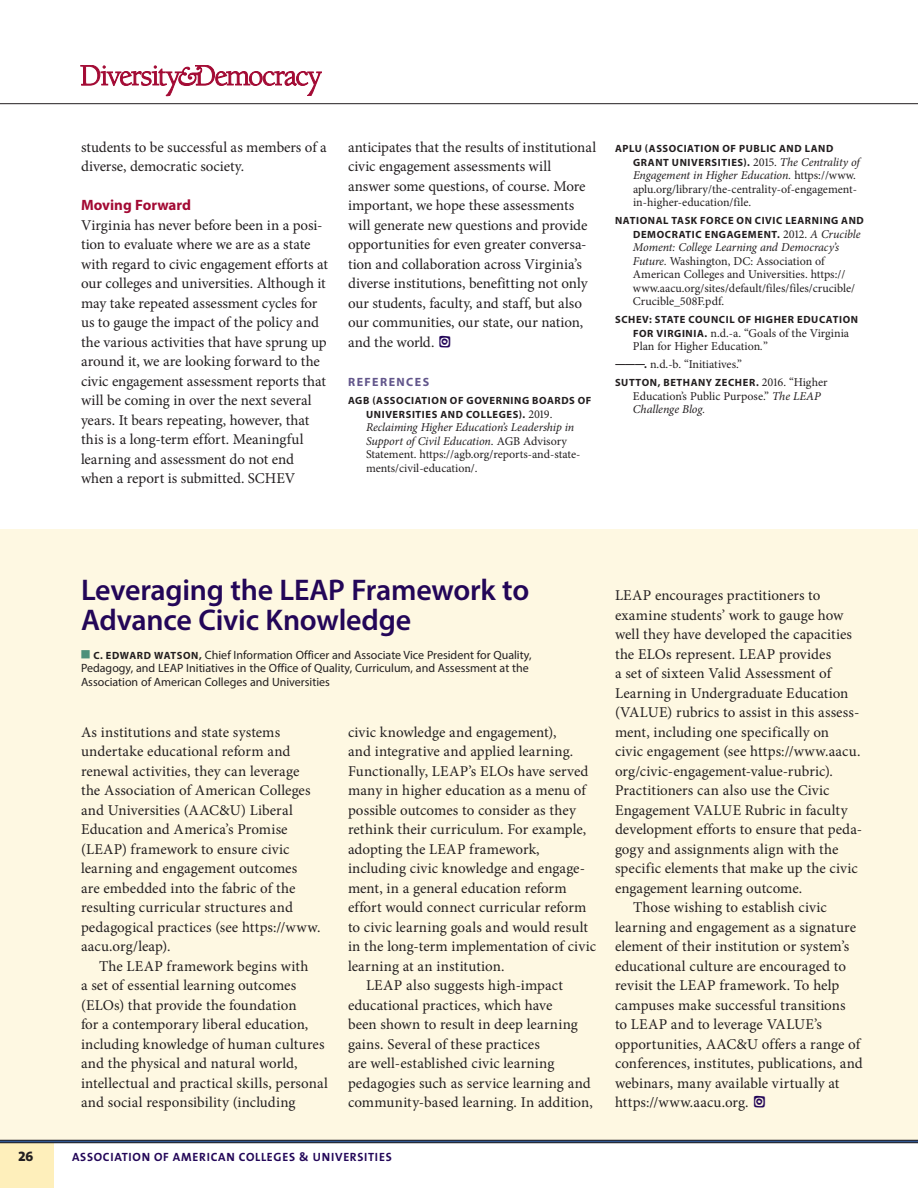
<style>
.page{position:relative;width:918px;height:1188px;background:#fff}
.page>*{position:absolute;margin:0;border:0;box-sizing:border-box;transform-origin:0 0}
.Article_Title_No_Col{font:600 30px/30px "Myriad Pro";letter-spacing:-.005em;color:#230658}
.Article_Text{font:15px/19.5px "Minion Pro";letter-spacing:.005em;color:#231f20}
.Article_Text_1st_Par{font:15px/19.5px "Minion Pro";letter-spacing:-.005em;color:#231f20}
.Article_Subhead_1__r{font:700 15px "Myriad Pro";color:#a30a34}
.t1{font:800 14.25px "The Sans B8";color:#231f20}
.Reference_Text__nest{font:12px/13.5px "Minion Pro";color:#231f20}
.Author_Byline__neste{font:12px/13.5px "Myriad Pro";color:#231f20}
.t2{font:700 12px "The Sans B7";letter-spacing:.06em;color:#230658}
.Reference_Subhead{font:700 12px "Myriad Pro";letter-spacing:.12em;color:#61558a}
.Reference_Text__nest-2{font:700 10.5px/13.5px "Myriad Pro";letter-spacing:.06em;color:#231f20}
.s1{font-family:"Minion Pro";font-weight:400;font-size:12px}
.s2{font-style:italic}
.s3{font-family:"Minion Pro";font-weight:400;font-style:italic;font-size:12px}
.s4{font-family:"Myriad Pro";font-weight:700;font-size:10.5px}
.s5{font-weight:700;font-size:10.5px}
</style>
<div class="page">
<div style="left:0;top:1142px;width:54px;height:46px;background:#feefbb"></div>
<div style="left:0;top:529px;width:918px;height:613px;background:#fef8e2"></div>
<hr style="left:917px;top:104px;width:1px;height:1036px;background:#d2e2dc">
<hr style="left:0;top:1140px;width:918px;height:3px;background:#305691">
<hr style="left:0;top:1140px;width:918px;height:1px;background:#231f20">
<hr style="left:0;top:1142px;width:918px;height:1px;background:#231f20">
<hr style="left:0;top:103px;width:918px;height:1px;background:#231f20">
<svg style="left:81px;top:65px;width:241px;height:31px"></svg>
<p class="Article_Text" style="left:81px;top:137px;width:247px">students to be successful as members of a diverse, democratic society.</p>
<p class="Article_Subhead_1__r" style="left:81px;top:195px;width:112px">Moving Forward</p>
<p class="Article_Text_1st_Par" style="left:81px;top:215px;width:249px">Virginia has never before been in a posi&shy;tion to evaluate where we are as a state with regard to civic engagement efforts at our colleges and universities. Although it may take repeated assessment cycles for us to gauge the impact of the policy and the various activities that have sprung up around it, we are looking forward to the civic engagement assessment reports that will be coming in over the next several years. It bears repeating, however, that this is a long-term effort. Meaningful learning and assessment do not end when a report is submitted. SCHEV</p>
<p class="Article_Text_1st_Par" style="left:348px;top:137px;width:250px">anticipates that the results of institutional civic engagement assessments will answer some questions, of course. More important, we hope these assessments will generate new questions and provide opportunities for even greater conversa&shy;tion and collaboration across Virginia’s diverse institutions, benefitting not only our students, faculty, and staff, but also our communities, our state, our nation, and the world.</p>
<p class="Reference_Subhead" style="left:348px;top:374px;width:83px">REFERENCES</p>
<p class="Reference_Text__nest-2" style="left:366px;top:394px;width:227px;text-indent:-18px">AGB (ASSOCIATION OF GOVERNING BOARDS OF<br>UNIVERSITIES AND COLLEGES). <span class="s1">2019.</span></p>
<p class="Reference_Text__nest" style="left:366px;top:421px;width:216px"><span class="s2">Reclaiming Higher Education’s Leadership in Support of Civil Education</span>. AGB Advisory Statement. https://agb.org/reports-and-state&shy;ments/civil-education/.</p>
<p class="Reference_Text__nest-2" style="left:633px;top:142px;width:228px;text-indent:-18px">APLU (ASSOCIATION OF PUBLIC AND LAND<br>GRANT UNIVERSITIES). <span class="s1">2015.</span> <span class="s3">The Centrality of</span></p>
<p class="Reference_Text__nest" style="left:633px;top:169px;width:226px;text-align:justify"><span class="s2">Engagement in Higher Education.</span> https://www. aplu.org/library/the-centrality-of-engagement&shy;in-higher-education/file.</p>
<p class="Reference_Text__nest-2" style="left:633px;top:214px;width:232px;text-indent:-18px">NATIONAL TASK FORCE ON CIVIC LEARNING AND<br>DEMOCRATIC ENGAGEMENT. <span class="s1">2012.</span> <span class="s3">A Crucible</span></p>
<p class="Reference_Text__nest" style="left:633px;top:241px;width:224px"><span class="s2">Moment: College Learning and Democracy’s Future.</span> Washington, DC: Association of American Colleges and Universities. https:// www.aacu.org/sites/default/files/files/crucible/ Crucible_508F.pdf.</p>
<p class="Reference_Text__nest-2" style="left:615px;top:313px;width:245px">SCHEV: STATE COUNCIL OF HIGHER EDUCATION</p>
<p class="Reference_Text__nest" style="left:633px;top:326px;width:218px"><span class="s4">FOR VIRGINIA.</span> n.d.-a. “Goals of the Virginia<br>Plan for Higher Education<span class="s2">.</span>”</p>
<p class="Reference_Text__nest" style="left:615px;top:358px;width:128px"><span class="s4">———.</span> n.d.-b. “Initiatives.”</p>
<p class="Reference_Text__nest-2" style="left:615px;top:376px;width:214px">SUTTON, BETHANY ZECHER. <span class="s1">2016. “Higher</span></p>
<p class="Reference_Text__nest" style="left:633px;top:389px;width:189px">Education’s Public Purpose.” <span class="s2">The LEAP<br>Challenge Blog.</span></p>
<p class="Article_Title_No_Col" style="left:81px;top:574px;width:450px">Leveraging the LEAP Framework to<br>Advance Civic Knowledge</p>
<p class="Author_Byline__neste" style="left:81px;top:648px;width:452px;text-indent:12px"><span class="s5">C. EDWARD WATSON,</span> Chief Information Officer and Associate Vice President for Quality,<br>Pedagogy, and LEAP Initiatives in the Office of Quality, Curriculum, and Assessment at the<br>Association of American Colleges and Universities</p>
<p class="Article_Text_1st_Par" style="left:81px;top:722px;width:241px">As institutions and state systems undertake educational reform and renewal activities, they can leverage the Association of American Colleges and Universities (AAC&amp;U) Liberal Education and America’s Promise (LEAP) framework to ensure civic learning and engagement outcomes<br>are embedded into the fabric of the resulting curricular structures and pedagogical practices (see https://www. aacu.org/leap).</p>
<p class="Article_Text" style="left:81px;top:956px;width:248px;text-indent:18px">The LEAP framework begins with<br>a set of essential learning outcomes (ELOs) that provide the foundation<br>for a contemporary liberal education, including knowledge of human cultures and the physical and natural world, intellectual and practical skills, personal and social responsibility (including</p>
<p class="Article_Text" style="left:348px;top:722px;width:250px">civic knowledge and engagement),<br>and integrative and applied learning.<br>Functionally, LEAP’s ELOs have served many in higher education as a menu of possible outcomes to consider as they rethink their curriculum. For example, adopting the LEAP framework, including civic knowledge and engage&shy;ment, in a general education reform effort would connect curricular reform to civic learning goals and would result in the long-term implementation of civic learning at an institution.</p>
<p class="Article_Text" style="left:348px;top:976px;width:246px;text-indent:18px">LEAP also suggests high-impact educational practices, which have<br>been shown to result in deep learning gains. Several of these practices<br>are well-established civic learning pedagogies such as service learning and community-based learning. In addition,</p>
<p class="t1" style="left:18px;top:1149px;width:17px">26</p>
<p class="t2" style="left:72px;top:1150px;width:321px">ASSOCIATION OF AMERICAN COLLEGES &amp; UNIVERSITIES</p>
<p class="Article_Text" style="left:615px;top:586px;width:249px">LEAP encourages practitioners to examine students’ work to gauge how well they have developed the capacities the ELOs represent. LEAP provides<br>a set of sixteen Valid Assessment of Learning in Undergraduate Education (VALUE) rubrics to assist in this assess&shy;ment, including one specifically on<br>civic engagement (see https://www.aacu. org/civic-engagement-value-rubric).<br>Practitioners can also use the Civic Engagement VALUE Rubric in faculty development efforts to ensure that peda&shy;gogy and assignments align with the specific elements that make up the civic engagement learning outcome.</p>
<p class="Article_Text" style="left:615px;top:898px;width:249px;text-indent:18px">Those wishing to establish civic learning and engagement as a signature element of their institution or system’s educational culture are encouraged to revisit the LEAP framework. To help campuses make successful transitions<br>to LEAP and to leverage VALUE’s opportunities, AAC&amp;U offers a range of conferences, institutes, publications, and webinars, many available virtually at https://www.aacu.org.</p>
</div>
